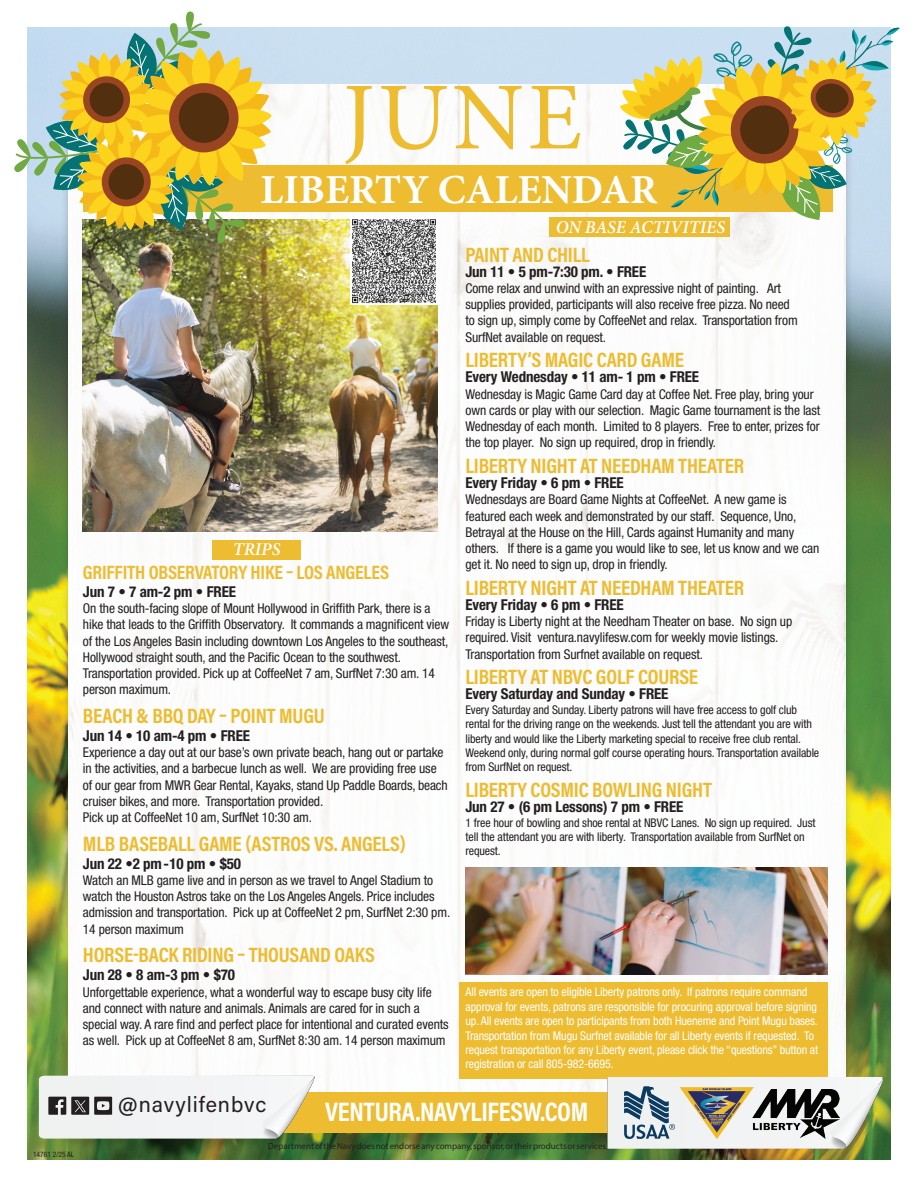
<style>
.page{position:relative;width:918px;height:1188px;background:#fff}
.page>*{position:absolute;margin:0;border:0;box-sizing:border-box;transform-origin:0 0}
.t1{font:96px "Minion Pro";color:#edbc31}
.t2{font:700 41.25px "Minion Pro";color:#fff}
.t3{font:700 27px "Acumin Pro Cond";letter-spacing:-.01em;color:#fff}
.t4{font:700 21px "Acumin Pro Cond";letter-spacing:-.01em;color:#edbc31}
.t5{font:700 19.5px "Acumin Pro Cond";letter-spacing:-.01em;color:#edbc31}
.t6{font:italic 600 18px "Minion Pro";color:#fff}
.t7{font:700 condensed 15px "Helvetica Neue LT Std";letter-spacing:-.01em;color:#231f20}
.t8{font:condensed 13.5px/16.2px "Helvetica Neue LT Std";letter-spacing:-.01em;color:#231f20}
.t9{font:condensed 12px/14.4px "Helvetica Neue LT Std";letter-spacing:-.01em;color:#231f20}
.t10{font:condensed 12px/14.4px "Helvetica Neue LT Std";letter-spacing:-.01em;color:#fff}
.t11{font:9px "Myriad Pro";color:#231f20}
.t12{font:condensed 7.5px "Helvetica Neue LT Std";color:#231f20}
</style>
<div class="page">
<img style="left:27px;top:27px;width:864px;height:1132px">
<div style="left:60px;top:86px;width:794px;height:1065px;background:#231f20;opacity:.75"></div>
<img style="left:68px;top:84px;width:778px;height:1008px">
<img style="left:83px;top:220px;width:355px;height:312px">
<img style="left:465px;top:867px;width:363px;height:107px">
<img style="left:350px;top:218px;width:88px;height:87px">
<div style="left:459px;top:982px;width:369px;height:96px;background:#edbc31"></div>
<div style="left:83px;top:165px;width:749px;height:47px;background:#edbc31"></div>
<div style="left:68px;top:1092px;width:778px;height:41px;background:#edbc31"></div>
<div style="left:213px;top:540px;width:88px;height:20px;background:#edbc31"></div>
<div style="left:549px;top:218px;width:181px;height:19px;background:#edbc31"></div>
<svg style="left:14px;top:11px;width:258px;height:233px"></svg>
<div style="left:83px;top:76px;width:47px;height:47px;background:#994521;border-radius:50%"></div>
<div style="left:90px;top:83px;width:34px;height:34px;background:#522f0e;border-radius:50%"></div>
<svg style="left:620px;top:26px;width:280px;height:194px"></svg>
<svg style="left:608px;top:1077px;width:276px;height:74px"></svg>
<svg style="left:39px;top:1076px;width:277px;height:64px"></svg>
<h1 class="t1" style="left:343px;top:53px;width:241px">JUNE</h1>
<h2 class="t2" style="left:261px;top:160px;width:398px">LIBERTY CALENDAR</h2>
<h3 class="t6" style="left:233px;top:537px;width:49px">TRIPS</h3>
<h3 class="t5" style="left:83px;top:559px;width:308px">GRIFFITH OBSERVATORY HIKE – LOS ANGELES</h3>
<p class="t7" style="left:83px;top:582px;width:155px">Jun 7 • 7 am-2 pm • FREE</p>
<p class="t8" style="left:83px;top:600px;width:368px">On the south-facing slope of Mount Hollywood in Griffith Park, there is a hike that leads to the Griffith Observatory. It commands a magnificent view of the Los Angeles Basin including downtown Los Angeles to the southeast, Hollywood straight south, and the Pacific Ocean to the southwest.<br>Transportation provided. Pick up at CoffeeNet 7 am, SurfNet 7:30 am. 14 person maximum.</p>
<h3 class="t4" style="left:83px;top:702px;width:243px">BEACH &amp; BBQ DAY – POINT MUGU</h3>
<p class="t7" style="left:83px;top:727px;width:169px">Jun 14 • 10 am-4 pm • FREE</p>
<p class="t8" style="left:83px;top:744px;width:366px">Experience a day out at our base’s own private beach, hang out or partake in the activities, and a barbecue lunch as well. We are providing free use of our gear from MWR Gear Rental, Kayaks, stand Up Paddle Boards, beach cruiser bikes, and more. Transportation provided.<br>Pick up at CoffeeNet 10 am, SurfNet 10:30 am.</p>
<h3 class="t4" style="left:83px;top:830px;width:325px">MLB BASEBALL GAME (ASTROS VS. ANGELS)</h3>
<p class="t7" style="left:83px;top:854px;width:160px">Jun 22 •2 pm-10 pm • $50</p>
<p class="t8" style="left:83px;top:872px;width:369px">Watch an MLB game live and in person as we travel to Angel Stadium to watch the Houston Astros take on the Los Angeles Angels. Price includes admission and transportation. Pick up at CoffeeNet 2 pm, SurfNet 2:30 pm.<br>14 person maximum</p>
<h3 class="t4" style="left:83px;top:941px;width:293px">HORSE-BACK RIDING – THOUSAND OAKS</h3>
<p class="t7" style="left:83px;top:966px;width:154px">Jun 28 • 8 am-3 pm • $70</p>
<p class="t8" style="left:83px;top:984px;width:367px">Unforgettable experience, what a wonderful way to escape busy city life and connect with nature and animals. Animals are cared for in such a special way. A rare find and perfect place for intentional and curated events as well. Pick up at CoffeeNet 8 am, SurfNet 8:30 am. 14 person maximum</p>
<h3 class="t6" style="left:556px;top:215px;width:171px">ON BASE ACTIVITIES</h3>
<h3 class="t4" style="left:465px;top:241px;width:126px">PAINT AND CHILL</h3>
<p class="t7" style="left:465px;top:262px;width:182px">Jun 11 • 5 pm-7:30 pm. • FREE</p>
<p class="t8" style="left:465px;top:280px;width:334px">Come relax and unwind with an expressive night of painting. Art supplies provided, participants will also receive free pizza. No need to sign up, simply come by CoffeeNet and relax. Transportation from SurfNet available on request.</p>
<h3 class="t4" style="left:465px;top:346px;width:220px">LIBERTY’S MAGIC CARD GAME</h3>
<p class="t7" style="left:465px;top:368px;width:235px">Every Wednesday • 11 am- 1 pm • FREE</p>
<p class="t8" style="left:465px;top:386px;width:356px">Wednesday is Magic Game Card day at Coffee Net. Free play, bring your own cards or play with our selection. Magic Game tournament is the last Wednesday of each month. Limited to 8 players. Free to enter, prizes for the top player. No sign up required, drop in friendly.</p>
<h3 class="t4" style="left:465px;top:452px;width:280px">LIBERTY NIGHT AT NEEDHAM THEATER</h3>
<p class="t7" style="left:465px;top:474px;width:160px">Every Friday • 6 pm • FREE</p>
<p class="t8" style="left:465px;top:491px;width:355px">Wednesdays are Board Game Nights at CoffeeNet. A new game is featured each week and demonstrated by our staff. Sequence, Uno, Betrayal at the House on the Hill, Cards against Humanity and many others. If there is a game you would like to see, let us know and we can get it. No need to sign up, drop in friendly.</p>
<h3 class="t4" style="left:465px;top:574px;width:280px">LIBERTY NIGHT AT NEEDHAM THEATER</h3>
<p class="t7" style="left:465px;top:596px;width:160px">Every Friday • 6 pm • FREE</p>
<p class="t8" style="left:465px;top:613px;width:328px">Friday is Liberty night at the Needham Theater on base. No sign up required. Visit ventura.navylifesw.com for weekly movie listings.<br>Transportation from Surfnet available on request.</p>
<h3 class="t4" style="left:465px;top:663px;width:234px">LIBERTY AT NBVC GOLF COURSE</h3>
<p class="t7" style="left:465px;top:685px;width:204px">Every Saturday and Sunday • FREE</p>
<p class="t9" style="left:465px;top:702px;width:355px">Every Saturday and Sunday. Liberty patrons will have free access to golf club rental for the driving range on the weekends. Just tell the attendant you are with liberty and would like the Liberty marketing special to receive free club rental.<br>Weekend only, during normal golf course operating hours. Transportation available from SurfNet on request.</p>
<h3 class="t4" style="left:465px;top:776px;width:248px">LIBERTY COSMIC BOWLING NIGHT</h3>
<p class="t7" style="left:465px;top:798px;width:219px">Jun 27 • (6 pm Lessons) 7 pm • FREE</p>
<p class="t9" style="left:465px;top:815px;width:352px">1 free hour of bowling and shoe rental at NBVC Lanes. No sign up required. Just tell the attendant you are with liberty. Transportation available from SurfNet on request.</p>
<p class="t10" style="left:465px;top:985px;width:354px">All events are open to eligible Liberty patrons only. If patrons require command approval for events, patrons are responsible for procuring approval before signing up. All events are open to participants from both Hueneme and Point Mugu bases.<br>Transportation from Mugu Surfnet available for all Liberty events if requested. To request transportation for any Liberty event, please click the “questions” button at registration or call 805-982-6695.</p>
<p class="t12" style="left:33px;top:1150px;width:43px">14761 2/25 AL</p>
<h3 class="t3" style="left:325px;top:1094px;width:265px">VENTURA.NAVYLIFESW.COM</h3>
<p class="t11" style="left:268px;top:1141px;width:342px">Department of the Navy does not endorse any company, sponsor, or their products or services.</p>
</div>
